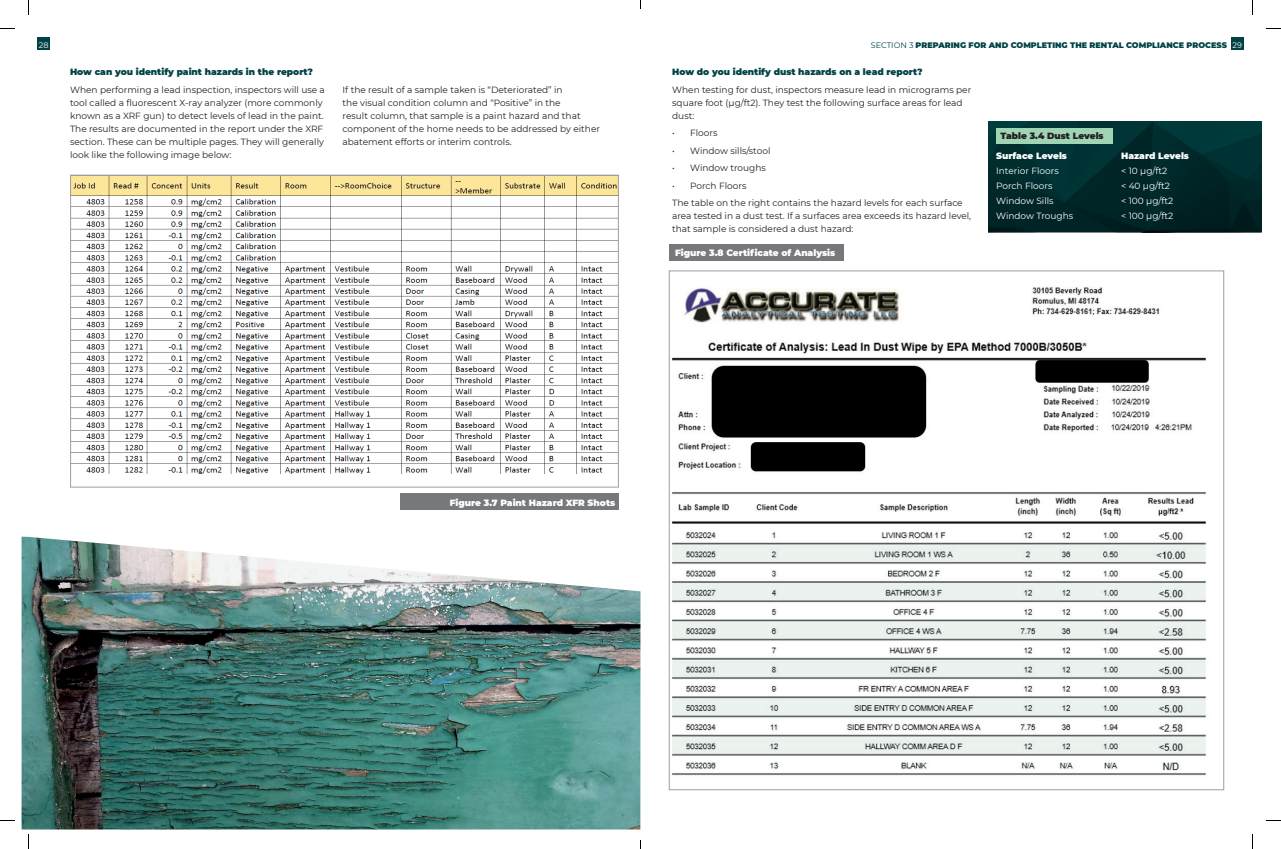
<style>
.page{position:relative;width:1281px;height:849px;background:#fff}
.page>*{position:absolute;margin:0;border:0;box-sizing:border-box;transform-origin:0 0}
.t1{font:9px/13px "Montserrat";color:#231f20}
.t2{font:9px "Montserrat";color:#fff}
.t3{font:900 9px "Montserrat";color:#fff}
.t4{font:900 9px "Montserrat";color:#004345}
.t5{font:900 9px "Montserrat";color:#231f20}
.t6{font:900 8px "Montserrat";color:#004345}
.t7{font:8px "Montserrat";color:#fff}
.s1{font-weight:400}
.s2{font-weight:400;color:#fff}
</style>
<div class="page">
<div style="left:38px;top:38px;width:12px;height:12px;background:#004345"></div>
<div style="left:1231px;top:38px;width:13px;height:12px;background:#004345"></div>
<img style="left:672px;top:287px;width:535px;height:489px">
<div style="left:669px;top:244px;width:175px;height:17px;background:#76787b"></div>
<img style="left:988px;top:121px;width:274px;height:111px">
<div style="left:996px;top:128px;width:116px;height:16px;background:#9fd4b4"></div>
<img style="left:72px;top:177px;width:545px;height:297px">
<div style="left:401px;top:493px;width:218px;height:17px;background:#76787b"></div>
<img style="left:22px;top:537px;width:618px;height:293px">
<svg style="left:0;top:28px;width:15px;height:1px"></svg>
<svg style="left:1266px;top:28px;width:15px;height:1px"></svg>
<svg style="left:0;top:820px;width:15px;height:1px"></svg>
<svg style="left:1266px;top:820px;width:15px;height:1px"></svg>
<svg style="left:28px;top:0;width:1px;height:15px"></svg>
<svg style="left:28px;top:834px;width:1px;height:15px"></svg>
<svg style="left:1252px;top:0;width:1px;height:15px"></svg>
<svg style="left:1252px;top:834px;width:1px;height:15px"></svg>
<p class="t7" style="left:39px;top:39px;width:11px">28</p>
<p class="t6" style="left:871px;top:39px;width:373px"><span class="s1">SECTION 3</span> PREPARING FOR AND COMPLETING THE RENTAL COMPLIANCE PROCESS <span class="s2">29</span></p>
<p class="t4" style="left:672px;top:65px;width:252px">How do you identify dust hazards on a lead report?</p>
<p class="t1" style="left:672px;top:83px;width:301px">When testing for dust, inspectors measure lead in micrograms per square foot (µg/ft2). They test the following surface areas for lead dust:</p>
<p class="t1" style="left:672px;top:126px;width:47px">• Floors</p>
<p class="t1" style="left:672px;top:144px;width:100px">• Window sills/stool</p>
<p class="t1" style="left:672px;top:161px;width:95px">• Window troughs</p>
<p class="t1" style="left:672px;top:176px;width:292px;line-height:17.5px">• Porch Floors<br>The table on the right contains the hazard levels for each surface</p>
<p class="t1" style="left:672px;top:209px;width:301px">area tested in a dust test. If a surfaces area exceeds its hazard level, that sample is considered a dust hazard:</p>
<p class="t3" style="left:675px;top:246px;width:161px">Figure 3.8 Certificate of Analysis</p>
<p class="t4" style="left:70px;top:65px;width:245px">How can you identify paint hazards in the report?</p>
<p class="t1" style="left:70px;top:83px;width:256px">When performing a lead inspection, inspectors will use a tool called a fluorescent X-ray analyzer (more commonly known as a XRF gun) to detect levels of lead in the paint.<br>The results are documented in the report under the XRF section. These can be multiple pages. They will generally look like the following image below:</p>
<p class="t1" style="left:343px;top:83px;width:259px">If the result of a sample taken is “Deteriorated” in<br>the visual condition column and “Positive” in the<br>result column, that sample is a paint hazard and that component of the home needs to be addressed by either abatement efforts or interim controls.</p>
<p class="t5" style="left:1000px;top:130px;width:105px">Table 3.4 Dust Levels</p>
<p class="t3" style="left:996px;top:149px;width:72px">Surface Levels</p>
<p class="t3" style="left:1121px;top:149px;width:69px">Hazard Levels</p>
<p class="t2" style="left:996px;top:164px;width:64px">Interior Floors</p>
<p class="t2" style="left:1121px;top:164px;width:48px">&lt; 10 µg/ft2</p>
<p class="t2" style="left:996px;top:179px;width:58px">Porch Floors</p>
<p class="t2" style="left:1121px;top:179px;width:50px">&lt; 40 µg/ft2</p>
<p class="t2" style="left:996px;top:194px;width:59px">Window Sills</p>
<p class="t2" style="left:1121px;top:194px;width:54px">&lt; 100 µg/ft2</p>
<p class="t2" style="left:996px;top:209px;width:79px">Window Troughs</p>
<p class="t2" style="left:1121px;top:209px;width:54px">&lt; 100 µg/ft2</p>
<p class="t3" style="left:450px;top:496px;width:167px">Figure 3.7 Paint Hazard XFR Shots</p>
</div>
